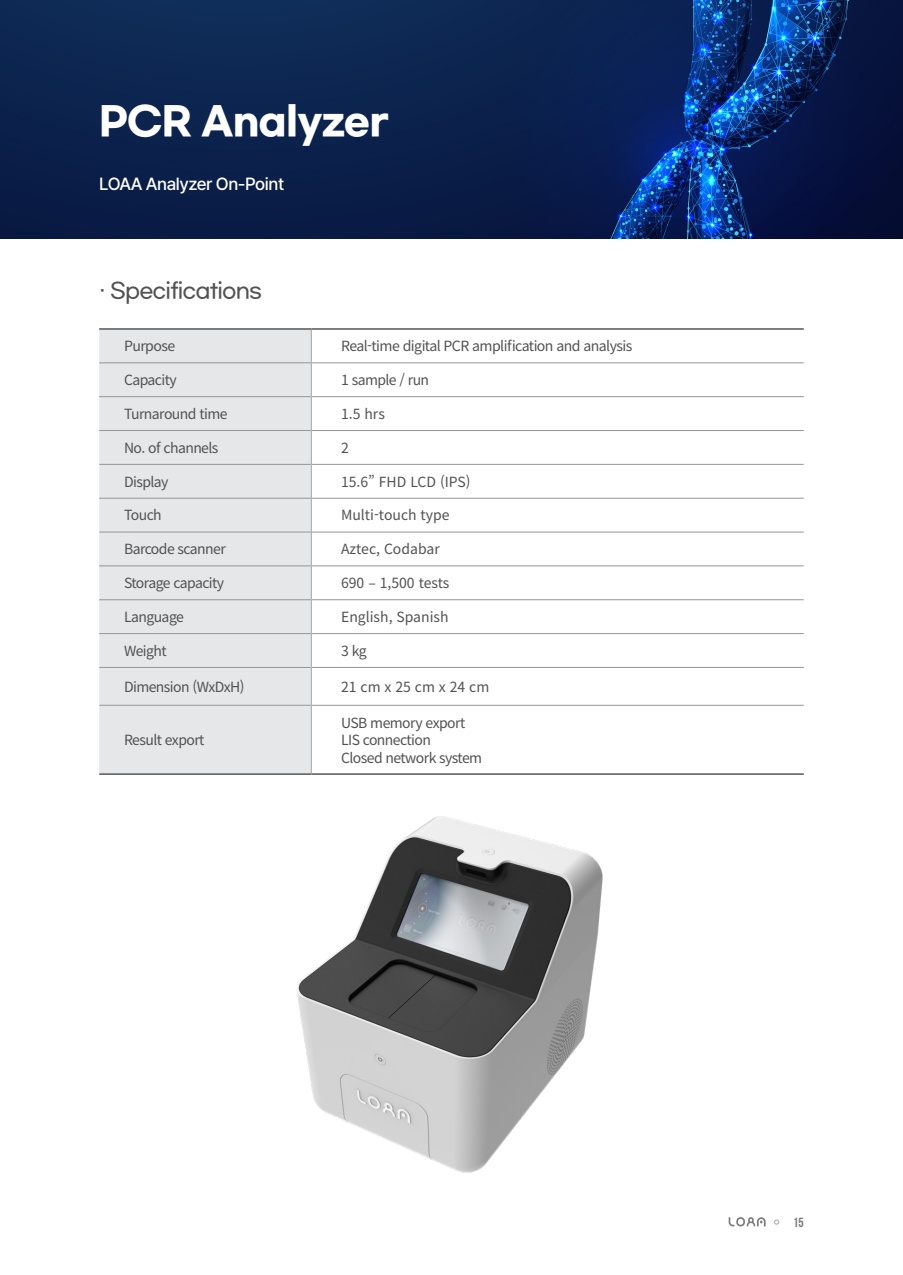
<style>
.page{position:relative;width:903px;height:1275px;background:#fff}
.page>*{position:absolute;margin:0;border:0;box-sizing:border-box;transform-origin:0 0}
.t1{font:700 38.5px "Gmarket Sans";letter-spacing:-.02em;color:#fff}
.t2{font:500 21px "Gmarket Sans";letter-spacing:-.04em;color:#515251}
.t3{font:500 17.5px "Pretendard";letter-spacing:-.025em;color:#fff}
.t4{font:14px "Noto Sans CJ Kkr";letter-spacing:-.04em;color:#515251}
.t5{font:14px "Noto Sans CJ Kkr";color:#515251}
.t6{font:13.3px "Bebas Neue";color:#7a7a7b}
</style>
<div class="page">
<img style="left:0;top:0;width:903px;height:238px">
<img style="left:296px;top:816px;width:307px;height:357px">
<div style="left:99px;top:330px;width:212px;height:443px;background:#e6e7e9"></div>
<svg style="left:312px;top:363px;width:492px;height:238px"></svg>
<svg style="left:312px;top:634px;width:492px;height:71px"></svg>
<hr style="left:99px;top:328px;width:212px;height:2px;background:#6c6d70">
<hr style="left:311px;top:328px;width:493px;height:2px;background:#6c6d70">
<hr style="left:99px;top:773px;width:212px;height:2px;background:#6c6d70">
<hr style="left:311px;top:773px;width:493px;height:2px;background:#6c6d70">
<hr style="left:99px;top:362px;width:212px;height:1px;background:#939598">
<hr style="left:312px;top:362px;width:492px;height:1px;background:#939598">
<hr style="left:99px;top:396px;width:212px;height:1px;background:#939598">
<hr style="left:312px;top:396px;width:492px;height:1px;background:#939598">
<hr style="left:99px;top:430px;width:212px;height:1px;background:#939598">
<hr style="left:312px;top:430px;width:492px;height:1px;background:#939598">
<hr style="left:99px;top:464px;width:212px;height:1px;background:#939598">
<hr style="left:312px;top:464px;width:492px;height:1px;background:#939598">
<hr style="left:99px;top:498px;width:212px;height:1px;background:#939598">
<hr style="left:312px;top:498px;width:492px;height:1px;background:#939598">
<hr style="left:99px;top:532px;width:212px;height:1px;background:#939598">
<hr style="left:312px;top:532px;width:492px;height:1px;background:#939598">
<hr style="left:99px;top:565px;width:212px;height:1px;background:#939598">
<hr style="left:312px;top:565px;width:492px;height:1px;background:#939598">
<hr style="left:99px;top:599px;width:212px;height:1px;background:#939598">
<hr style="left:312px;top:599px;width:492px;height:1px;background:#939598">
<hr style="left:99px;top:633px;width:212px;height:1px;background:#939598">
<hr style="left:312px;top:633px;width:492px;height:1px;background:#939598">
<hr style="left:99px;top:667px;width:212px;height:1px;background:#939598">
<hr style="left:312px;top:667px;width:492px;height:1px;background:#939598">
<hr style="left:99px;top:705px;width:212px;height:1px;background:#939598">
<hr style="left:312px;top:705px;width:492px;height:1px;background:#939598">
<hr style="left:311px;top:330px;width:1px;height:33px;background:#a3a4a6">
<hr style="left:311px;top:363px;width:1px;height:34px;background:#a3a4a6">
<hr style="left:311px;top:397px;width:1px;height:33px;background:#a3a4a6">
<hr style="left:311px;top:430px;width:1px;height:34px;background:#a3a4a6">
<hr style="left:311px;top:464px;width:1px;height:34px;background:#a3a4a6">
<hr style="left:311px;top:498px;width:1px;height:34px;background:#a3a4a6">
<hr style="left:311px;top:532px;width:1px;height:34px;background:#a3a4a6">
<hr style="left:311px;top:566px;width:1px;height:34px;background:#a3a4a6">
<hr style="left:311px;top:600px;width:1px;height:34px;background:#a3a4a6">
<hr style="left:311px;top:634px;width:1px;height:33px;background:#a3a4a6">
<hr style="left:311px;top:667px;width:1px;height:38px;background:#a3a4a6">
<hr style="left:311px;top:705px;width:1px;height:68px;background:#a3a4a6">
<svg style="left:729px;top:1217px;width:36px;height:9px"></svg>
<svg style="left:774px;top:1219px;width:5px;height:6px"></svg>
<p class="t1" style="left:99px;top:100px;width:291px">PCR Analyzer</p>
<p class="t3" style="left:99px;top:171px;width:186px">LOAA Analyzer On-Point</p>
<p class="t2" style="left:99px;top:279px;width:164px">· Specifications</p>
<p class="t4" style="left:124px;top:338px;width:53px">Purpose</p>
<p class="t4" style="left:341px;top:338px;width:293px">Real-time digital PCR amplification and analysis</p>
<p class="t4" style="left:124px;top:372px;width:54px">Capacity</p>
<p class="t4" style="left:341px;top:372px;width:90px">1 sample / run</p>
<p class="t4" style="left:124px;top:406px;width:105px">Turnaround time</p>
<p class="t4" style="left:341px;top:406px;width:45px">1.5 hrs</p>
<p class="t4" style="left:124px;top:440px;width:96px">No. of channels</p>
<p class="t4" style="left:341px;top:440px;width:9px">2</p>
<p class="t4" style="left:124px;top:474px;width:46px">Display</p>
<p class="t5" style="left:341px;top:474px;width:131px">15.6” FHD LCD (IPS)</p>
<p class="t4" style="left:124px;top:507px;width:39px">Touch</p>
<p class="t5" style="left:341px;top:507px;width:110px">Multi-touch type</p>
<p class="t4" style="left:124px;top:541px;width:103px">Barcode scanner</p>
<p class="t5" style="left:341px;top:541px;width:100px">Aztec, Codabar</p>
<p class="t4" style="left:124px;top:575px;width:102px">Storage capacity</p>
<p class="t5" style="left:341px;top:575px;width:110px">690 – 1,500 tests</p>
<p class="t4" style="left:124px;top:609px;width:61px">Language</p>
<p class="t5" style="left:341px;top:609px;width:109px">English, Spanish</p>
<p class="t4" style="left:124px;top:643px;width:44px">Weight</p>
<p class="t4" style="left:341px;top:643px;width:27px">3 kg</p>
<p class="t4" style="left:124px;top:679px;width:122px">Dimension (WxDxH)</p>
<p class="t5" style="left:341px;top:679px;width:150px">21 cm x 25 cm x 24 cm</p>
<p class="t4" style="left:124px;top:732px;width:82px">Result export</p>
<p class="t4" style="left:341px;top:714px;width:126px">USB memory export</p>
<p class="t4" style="left:341px;top:732px;width:91px">LIS connection</p>
<p class="t4" style="left:341px;top:749px;width:143px">Closed network system</p>
<p class="t6" style="left:793px;top:1215px;width:12px">15</p>
</div>
